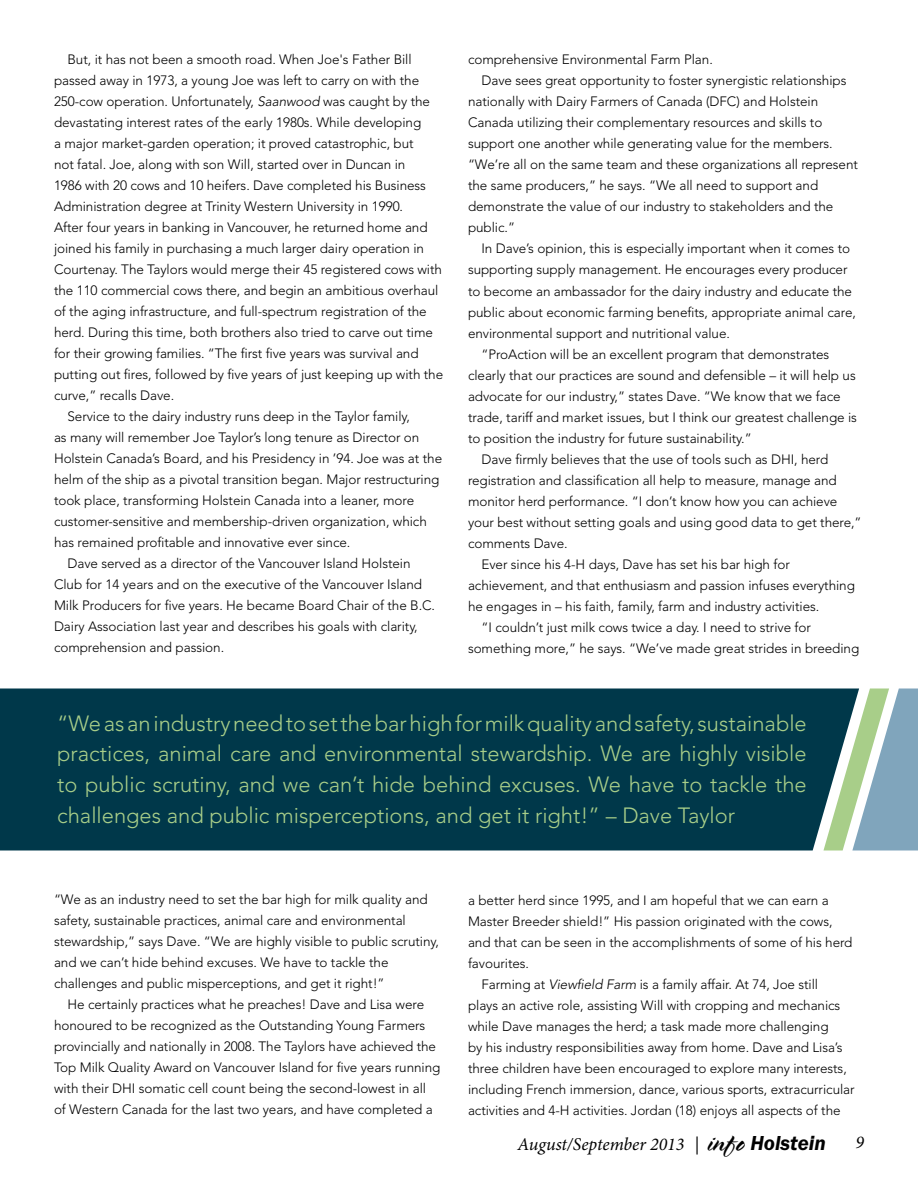
<style>
.page{position:relative;width:918px;height:1188px;background:#fff}
.page>*{position:absolute;margin:0;border:0;box-sizing:border-box;transform-origin:0 0}
.t1{font:300 21.9px/30.8px "Avenir LT Std";color:#a8ce89;text-align:justify}
.t2{font:italic 18px "Minion Pro";color:#000}
.t3{font:300 13.5px/21px "Avenir LT Std";letter-spacing:-.005em;color:#000}
.s1{font-style:italic}
.s2{font-family:"Spring LP Std";font-style:normal;font-size:27px}
.s3{font-family:"ITC Franklin Gothic Std";font-weight:600;font-size:21px}
</style>
<div class="page">
<div style="left:0;top:688px;width:823px;height:162px;background:#00384a"></div>
<svg style="left:823px;top:688px;width:95px;height:162px"></svg>
<p class="t3" style="left:68px;top:49px;width:346px">But, it has not been a smooth road. When Joe's Father Bill</p>
<p class="t3" style="left:54px;top:70px;width:367px">passed away in 1973, a young Joe was left to carry on with the</p>
<p class="t3" style="left:54px;top:91px;width:378px">250-cow operation. Unfortunately, <span class="s1">Saanwood</span> was caught by the</p>
<p class="t3" style="left:54px;top:112px;width:369px">devastating interest rates of the early 1980s. While developing</p>
<p class="t3" style="left:54px;top:133px;width:361px">a major market-garden operation; it proved catastrophic, but</p>
<p class="t3" style="left:54px;top:154px;width:353px">not fatal. Joe, along with son Will, started over in Duncan in</p>
<p class="t3" style="left:54px;top:175px;width:374px">1986 with 20 cows and 10 heifers. Dave completed his Business</p>
<p class="t3" style="left:54px;top:196px;width:351px">Administration degree at Trinity Western University in 1990.</p>
<p class="t3" style="left:54px;top:217px;width:375px">After four years in banking in Vancouver, he returned home and</p>
<p class="t3" style="left:54px;top:238px;width:372px">joined his family in purchasing a much larger dairy operation in</p>
<p class="t3" style="left:54px;top:259px;width:390px">Courtenay. The Taylors would merge their 45 registered cows with</p>
<p class="t3" style="left:54px;top:280px;width:386px">the 110 commercial cows there, and begin an ambitious overhaul</p>
<p class="t3" style="left:54px;top:301px;width:374px">of the aging infrastructure, and full-spectrum registration of the</p>
<p class="t3" style="left:54px;top:322px;width:381px">herd. During this time, both brothers also tried to carve out time</p>
<p class="t3" style="left:54px;top:343px;width:366px">for their growing families. “The first five years was survival and</p>
<p class="t3" style="left:54px;top:364px;width:391px">putting out fires, followed by five years of just keeping up with the</p>
<p class="t3" style="left:54px;top:385px;width:122px">curve,” recalls Dave.</p>
<p class="t3" style="left:68px;top:406px;width:344px">Service to the dairy industry runs deep in the Taylor family,</p>
<p class="t3" style="left:54px;top:427px;width:367px">as many will remember Joe Taylor’s long tenure as Director on</p>
<p class="t3" style="left:54px;top:448px;width:390px">Holstein Canada’s Board, and his Presidency in ’94. Joe was at the</p>
<p class="t3" style="left:54px;top:469px;width:387px">helm of the ship as a pivotal transition began. Major restructuring</p>
<p class="t3" style="left:54px;top:490px;width:362px">took place, transforming Holstein Canada into a leaner, more</p>
<p class="t3" style="left:54px;top:511px;width:374px">customer-sensitive and membership-driven organization, which</p>
<p class="t3" style="left:54px;top:532px;width:298px">has remained profitable and innovative ever since.</p>
<p class="t3" style="left:68px;top:553px;width:345px">Dave served as a director of the Vancouver Island Holstein</p>
<p class="t3" style="left:54px;top:574px;width:370px">Club for 14 years and on the executive of the Vancouver Island</p>
<p class="t3" style="left:54px;top:595px;width:383px">Milk Producers for five years. He became Board Chair of the B.C.</p>
<p class="t3" style="left:54px;top:616px;width:365px">Dairy Association last year and describes his goals with clarity,</p>
<p class="t3" style="left:54px;top:637px;width:172px">comprehension and passion.</p>
<p class="t3" style="left:468px;top:49px;width:246px">comprehensive Environmental Farm Plan.</p>
<p class="t3" style="left:482px;top:70px;width:366px">Dave sees great opportunity to foster synergistic relationships</p>
<p class="t3" style="left:468px;top:91px;width:352px">nationally with Dairy Farmers of Canada (DFC) and Holstein</p>
<p class="t3" style="left:468px;top:112px;width:356px">Canada utilizing their complementary resources and skills to</p>
<p class="t3" style="left:468px;top:133px;width:366px">support one another while generating value for the members.</p>
<p class="t3" style="left:468px;top:154px;width:391px">“We’re all on the same team and these organizations all represent</p>
<p class="t3" style="left:468px;top:175px;width:352px">the same producers,” he says. “We all need to support and</p>
<p class="t3" style="left:468px;top:196px;width:367px">demonstrate the value of our industry to stakeholders and the</p>
<p class="t3" style="left:468px;top:217px;width:49px">public.”</p>
<p class="t3" style="left:482px;top:238px;width:370px">In Dave’s opinion, this is especially important when it comes to</p>
<p class="t3" style="left:468px;top:259px;width:381px">supporting supply management. He encourages every producer</p>
<p class="t3" style="left:468px;top:280px;width:386px">to become an ambassador for the dairy industry and educate the</p>
<p class="t3" style="left:468px;top:301px;width:389px">public about economic farming benefits, appropriate animal care,</p>
<p class="t3" style="left:468px;top:322px;width:263px">environmental support and nutritional value.</p>
<p class="t3" style="left:482px;top:343px;width:349px">“ProAction will be an excellent program that demonstrates</p>
<p class="t3" style="left:468px;top:364px;width:389px">clearly that our practices are sound and defensible – it will help us</p>
<p class="t3" style="left:468px;top:385px;width:374px">advocate for our industry,” states Dave. “We know that we face</p>
<p class="t3" style="left:468px;top:406px;width:391px">trade, tariff and market issues, but I think our greatest challenge is</p>
<p class="t3" style="left:468px;top:427px;width:285px">to position the industry for future sustainability.”</p>
<p class="t3" style="left:482px;top:448px;width:348px">Dave firmly believes that the use of tools such as DHI, herd</p>
<p class="t3" style="left:468px;top:469px;width:370px">registration and classification all help to measure, manage and</p>
<p class="t3" style="left:468px;top:490px;width:371px">monitor herd performance. “I don’t know how you can achieve</p>
<p class="t3" style="left:468px;top:511px;width:395px">your best without setting goals and using good data to get there,”</p>
<p class="t3" style="left:468px;top:532px;width:101px">comments Dave.</p>
<p class="t3" style="left:482px;top:553px;width:310px">Ever since his 4-H days, Dave has set his bar high for</p>
<p class="t3" style="left:468px;top:574px;width:388px">achievement, and that enthusiasm and passion infuses everything</p>
<p class="t3" style="left:468px;top:595px;width:353px">he engages in – his faith, family, farm and industry activities.</p>
<p class="t3" style="left:482px;top:616px;width:331px">“I couldn’t just milk cows twice a day. I need to strive for</p>
<p class="t3" style="left:468px;top:637px;width:393px">something more,” he says. “We’ve made great strides in breeding</p>
<p class="t1" style="left:57px;top:708px;width:751px">“We as an industry need to set the bar high for milk quality and safety, sustainable practices, animal care and environmental stewardship. We are highly visible to public scrutiny, and we can’t hide behind excuses. We have to tackle the challenges and public misperceptions, and get it right!” – Dave Taylor</p>
<p class="t3" style="left:54px;top:889px;width:386px">“We as an industry need to set the bar high for milk quality and safety, sustainable practices, animal care and environmental stewardship,” says Dave. “We are highly visible to public scrutiny, and we can’t hide behind excuses. We have to tackle the challenges and public misperceptions, and get it right!”</p>
<p class="t3" style="left:54px;top:994px;width:388px;text-indent:14px">He certainly practices what he preaches! Dave and Lisa were honoured to be recognized as the Outstanding Young Farmers provincially and nationally in 2008. The Taylors have achieved the Top Milk Quality Award on Vancouver Island for five years running with their DHI somatic cell count being the second-lowest in all of Western Canada for the last two years, and have completed a</p>
<p class="t3" style="left:468px;top:890px;width:362px">a better herd since 1995, and I am hopeful that we can earn a</p>
<p class="t3" style="left:468px;top:911px;width:366px">Master Breeder shield!” His passion originated with the cows,</p>
<p class="t3" style="left:468px;top:932px;width:386px">and that can be seen in the accomplishments of some of his herd</p>
<p class="t3" style="left:468px;top:953px;width:63px">favourites.</p>
<p class="t3" style="left:482px;top:974px;width:338px">Farming at <span class="s1">Viewfield Farm</span> is a family affair. At 74, Joe still</p>
<p class="t3" style="left:468px;top:995px;width:374px">plays an active role, assisting Will with cropping and mechanics</p>
<p class="t3" style="left:468px;top:1016px;width:362px">while Dave manages the herd; a task made more challenging</p>
<p class="t3" style="left:468px;top:1037px;width:376px">by his industry responsibilities away from home. Dave and Lisa’s</p>
<p class="t3" style="left:468px;top:1058px;width:380px">three children have been encouraged to explore many interests,</p>
<p class="t3" style="left:468px;top:1079px;width:388px">including French immersion, dance, various sports, extracurricular</p>
<p class="t3" style="left:468px;top:1100px;width:374px">activities and 4-H activities. Jordan (18) enjoys all aspects of the</p>
<h2 class="t2" style="left:518px;top:1132px;width:310px">August/September 2013 | <span class="s2">info</span> <span class="s3">Holstein</span></h2>
<h2 class="t2" style="left:855px;top:1130px;width:10px">9</h2>
</div>
